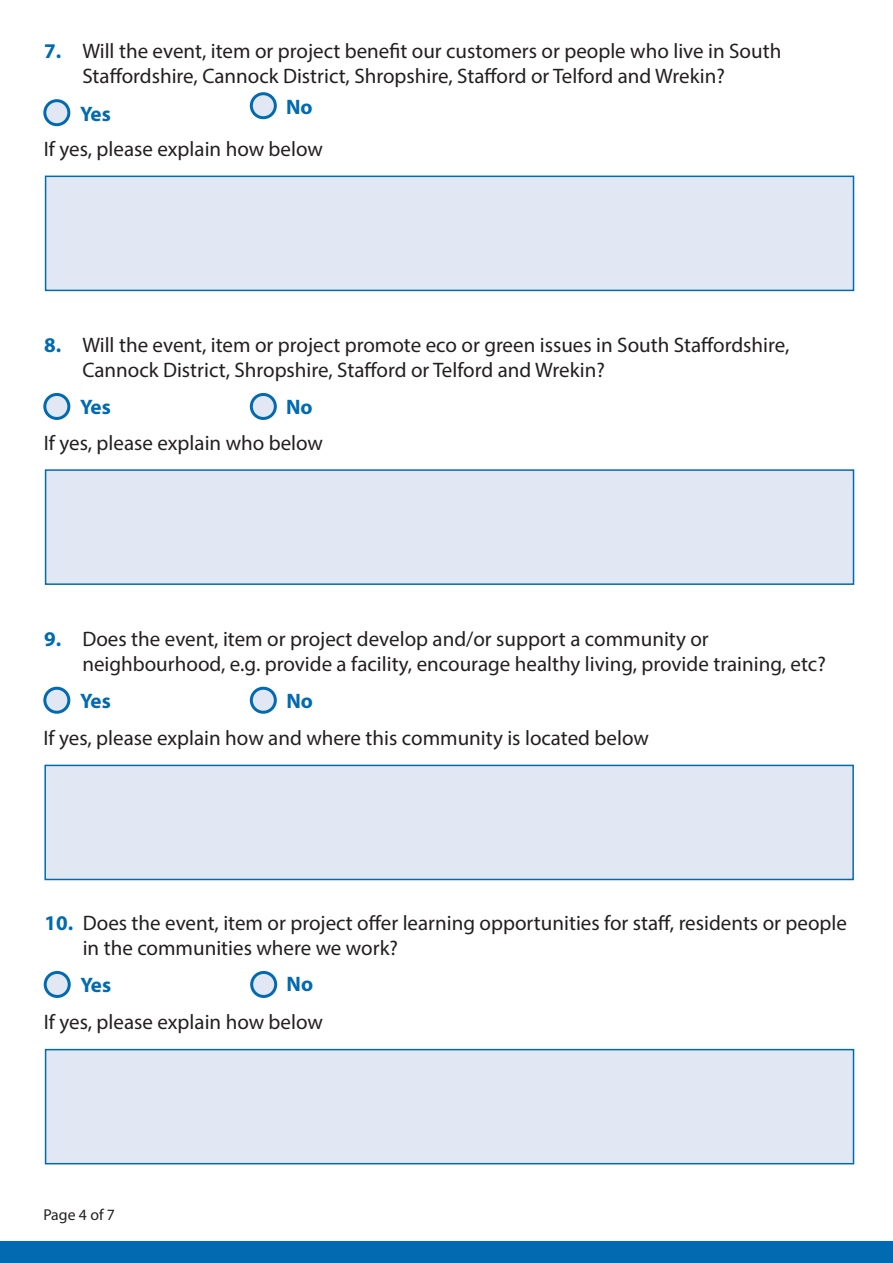
<style>
.page{position:relative;width:893px;height:1263px;background:#fff}
.page>*{position:absolute;margin:0;border:0;box-sizing:border-box;transform-origin:0 0}
.t1{font:21px/25.2px "Myriad Pro";color:#231f20}
.t2{font:700 21px "Myriad Pro";letter-spacing:-.005em;color:#016ab0}
.t3{font:15.75px "Myriad Pro";color:#231f20}
.s1{font-weight:700;color:#016ab0}
</style>
<div class="page">
<div style="left:0;top:1242px;width:893px;height:21px;background:#016ab0"></div>
<div style="left:251px;top:94px;width:24px;height:24px;background:#e1e8f4;border-radius:50%"></div>
<div style="left:250px;top:92px;width:27px;height:27px;border:3px solid #016ab0;border-radius:50%"></div>
<div style="left:45px;top:101px;width:24px;height:24px;background:#e1e8f4;border-radius:50%"></div>
<div style="left:43px;top:99px;width:27px;height:27px;border:3px solid #016ab0;border-radius:50%"></div>
<div style="left:45px;top:176px;width:809px;height:115px;background:#e1e8f4;border:2px solid #016ab0"></div>
<div style="left:45px;top:394px;width:24px;height:24px;background:#e1e8f4;border-radius:50%"></div>
<div style="left:43px;top:393px;width:27px;height:27px;border:3px solid #016ab0;border-radius:50%"></div>
<div style="left:251px;top:394px;width:24px;height:24px;background:#e1e8f4;border-radius:50%"></div>
<div style="left:250px;top:393px;width:27px;height:27px;border:3px solid #016ab0;border-radius:50%"></div>
<div style="left:45px;top:469px;width:809px;height:116px;background:#e1e8f4;border:2px solid #016ab0"></div>
<div style="left:45px;top:688px;width:24px;height:24px;background:#e1e8f4;border-radius:50%"></div>
<div style="left:43px;top:687px;width:27px;height:27px;border:3px solid #016ab0;border-radius:50%"></div>
<div style="left:251px;top:688px;width:24px;height:24px;background:#e1e8f4;border-radius:50%"></div>
<div style="left:250px;top:687px;width:27px;height:27px;border:3px solid #016ab0;border-radius:50%"></div>
<div style="left:44px;top:765px;width:810px;height:115px;background:#e1e8f4;border:2px solid #016ab0"></div>
<div style="left:45px;top:972px;width:24px;height:24px;background:#e1e8f4;border-radius:50%"></div>
<div style="left:44px;top:971px;width:27px;height:27px;border:3px solid #016ab0;border-radius:50%"></div>
<div style="left:252px;top:972px;width:24px;height:24px;background:#e1e8f4;border-radius:50%"></div>
<div style="left:250px;top:971px;width:27px;height:27px;border:3px solid #016ab0;border-radius:50%"></div>
<div style="left:45px;top:1049px;width:809px;height:115px;background:#e1e8f4;border:2px solid #016ab0"></div>
<p class="t1" style="left:82px;top:38px;width:700px;text-indent:-38px"><span class="s1">7.</span> Will the event, item or project benefit our customers or people who live in South<br>Staffordshire, Cannock District, Shropshire, Stafford or Telford and Wrekin?</p>
<p class="t2" style="left:80px;top:100px;width:32px">Yes</p>
<p class="t2" style="left:286px;top:93px;width:28px">No</p>
<p class="t1" style="left:44px;top:136px;width:281px">If yes, please explain how below</p>
<p class="t1" style="left:82px;top:332px;width:708px;text-indent:-38px"><span class="s1">8.</span> Will the event, item or project promote eco or green issues in South Staffordshire,<br>Cannock District, Shropshire, Stafford or Telford and Wrekin?</p>
<p class="t2" style="left:80px;top:394px;width:32px">Yes</p>
<p class="t2" style="left:286px;top:394px;width:28px">No</p>
<p class="t1" style="left:44px;top:430px;width:281px">If yes, please explain who below</p>
<p class="t1" style="left:82px;top:626px;width:745px;text-indent:-38px"><span class="s1">9.</span> Does the event, item or project develop and/or support a community or neighbourhood, e.g. provide a facility, encourage healthy living, provide training, etc?</p>
<p class="t2" style="left:80px;top:687px;width:32px">Yes</p>
<p class="t2" style="left:286px;top:687px;width:28px">No</p>
<p class="t1" style="left:43px;top:725px;width:607px">If yes, please explain how and where this community is located below</p>
<p class="t1" style="left:83px;top:910px;width:766px;text-indent:-38px"><span class="s1">10.</span> Does the event, item or project offer learning opportunities for staff, residents or people in the communities where we work?</p>
<p class="t2" style="left:81px;top:971px;width:32px">Yes</p>
<p class="t2" style="left:287px;top:970px;width:28px">No</p>
<p class="t1" style="left:44px;top:1009px;width:281px">If yes, please explain how below</p>
<p class="t3" style="left:43px;top:1205px;width:73px">Page 4 of 7</p>
</div>
